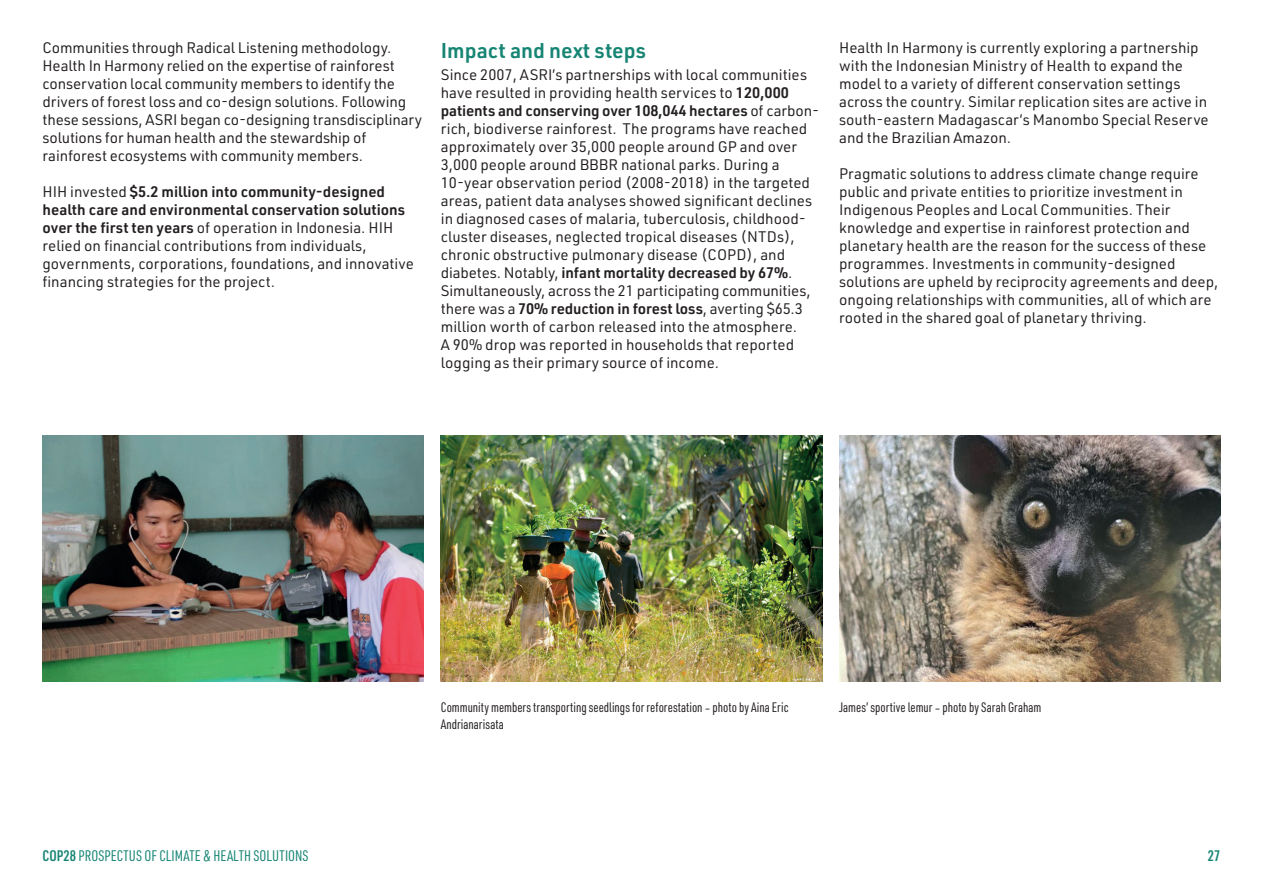
<style>
.page{position:relative;width:1263px;height:893px;background:#fff}
.page>*{position:absolute;margin:0;border:0;box-sizing:border-box;transform-origin:0 0}
.t1{font:600 21px "URWDIN";color:#168574}
.t2{font:15px/18px "URWDIN";color:#231f20}
.t3{font:15px "URWDIN Cond";letter-spacing:.005em;color:#168574}
.t4{font:600 15px "URWDIN Cond";color:#168574}
.t5{font:13.5px/16.5px "URWDIN Cond";color:#231f20}
.s1{font-weight:600}
</style>
<div class="page">
<img style="left:43px;top:436px;width:381px;height:245px">
<img style="left:441px;top:436px;width:381px;height:245px">
<img style="left:839px;top:436px;width:381px;height:245px">
<p class="t2" style="left:43px;top:38px;width:381px">Communities through Radical Listening methodology.<br>Health In Harmony relied on the expertise of rainforest conservation local community members to identify the drivers of forest loss and co-design solutions. Following these sessions, ASRI began co-designing transdisciplinary solutions for human health and the stewardship of rainforest ecosystems with community members.</p>
<p class="t2" style="left:43px;top:182px;width:373px">HIH invested <span class="s1">$5.2 million into community-designed health care and environmental conservation solutions over the first ten years</span> of operation in Indonesia. HIH relied on financial contributions from individuals, governments, corporations, foundations, and innovative financing strategies for the project.</p>
<h1 class="t1" style="left:441px;top:36px;width:207px">Impact and next steps</h1>
<p class="t2" style="left:441px;top:65px;width:380px">Since 2007, ASRI’s partnerships with local communities have resulted in providing health services to <span class="s1">120,000 patients and conserving over 108,044 hectares</span> of carbon&shy;rich, biodiverse rainforest. The programs have reached approximately over 35,000 people around GP and over 3,000 people around BBBR national parks. During a 10-year observation period (2008-2018) in the targeted areas, patient data analyses showed significant declines in diagnosed cases of malaria, tuberculosis, childhood&shy;cluster diseases, neglected tropical diseases (NTDs), chronic obstructive pulmonary disease (COPD), and diabetes. Notably, <span class="s1">infant mortality decreased by 67%</span>.<br>Simultaneously, across the 21 participating communities, there was a <span class="s1">70% reduction in forest loss</span>, averting $65.3 million worth of carbon released into the atmosphere.<br>A 90% drop was reported in households that reported logging as their primary source of income.</p>
<p class="t2" style="left:839px;top:38px;width:371px">Health In Harmony is currently exploring a partnership with the Indonesian Ministry of Health to expand the model to a variety of different conservation settings across the country. Similar replication sites are active in south-eastern Madagascar’s Manombo Special Reserve and the Brazilian Amazon.</p>
<p class="t2" style="left:839px;top:164px;width:381px">Pragmatic solutions to address climate change require public and private entities to prioritize investment in Indigenous Peoples and Local Communities. Their knowledge and expertise in rainforest protection and planetary health are the reason for the success of these programmes. Investments in community-designed solutions are upheld by reciprocity agreements and deep, ongoing relationships with communities, all of which are rooted in the shared goal of planetary thriving.</p>
<p class="t5" style="left:441px;top:699px;width:349px">Community members transporting seedlings for reforestation – photo by Aina Eric<br>Andrianarisata</p>
<p class="t5" style="left:839px;top:699px;width:204px">James’ sportive lemur – photo by Sarah Graham</p>
<p class="t3" style="left:43px;top:846px;width:268px"><span class="s1">COP28</span> PROSPECTUS OF CLIMATE &amp; HEALTH SOLUTIONS</p>
<p class="t4" style="left:1208px;top:846px;width:14px">27</p>
</div>
